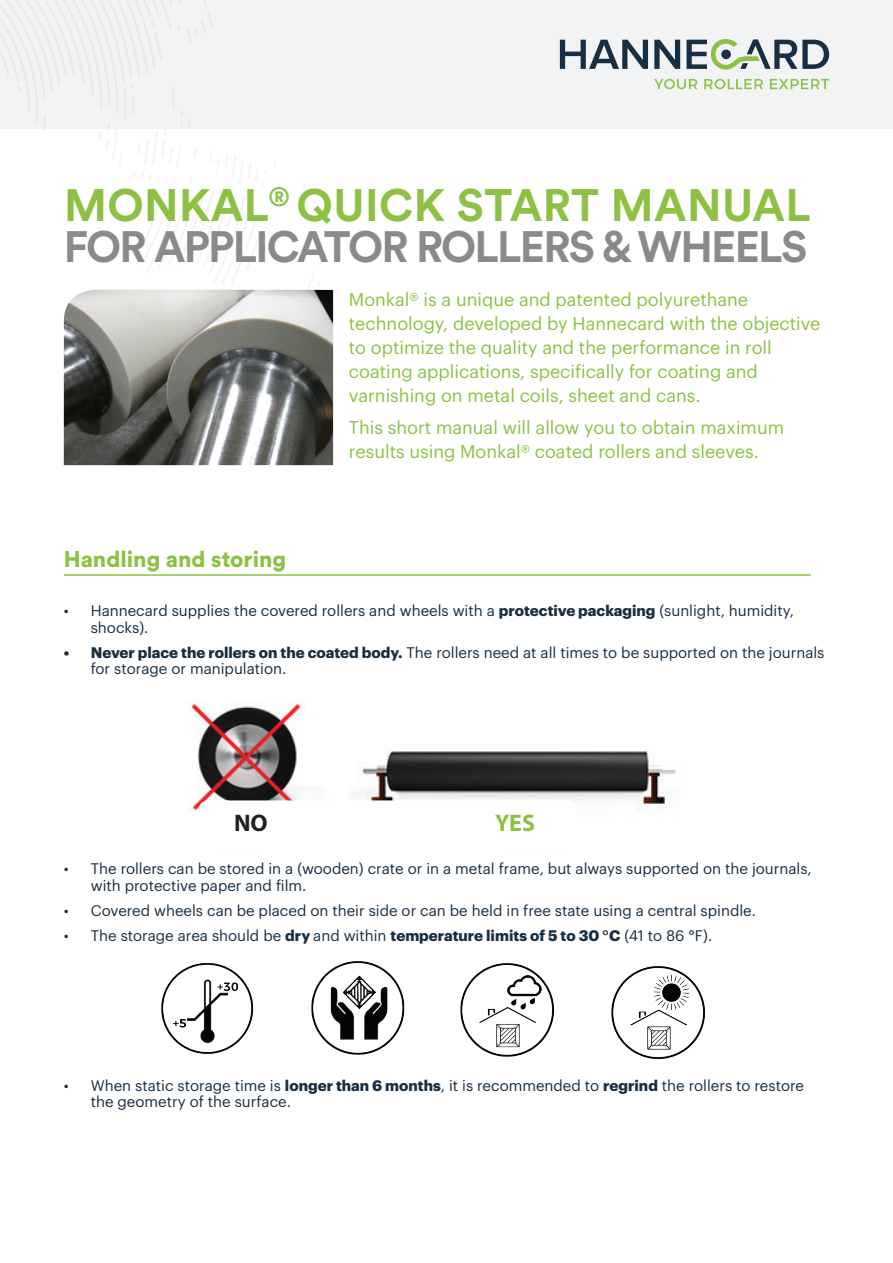
<style>
.page{position:relative;width:893px;height:1263px;background:#fff}
.page>*{position:absolute;margin:0;border:0;box-sizing:border-box;transform-origin:0 0}
.t1{font:700 45px "Circular Std";letter-spacing:.01em;color:#8cc144}
.t2{font:700 43.5px "Circular Std";letter-spacing:-.04em;color:#888a8c}
.t3{font:700 24px "Myriad Pro";color:#8cc144}
.t4{font:700 24px "Myriad Pro";color:#231f20}
.t5{font:900 22.5px "Circular Std";color:#8cc144}
.t6{font:18px/24px "Graphik";color:#8cc144}
.t7{font:15px/16.5px "Graphik";color:#182e42}
.s1{font-weight:700}
</style>
<div class="page">
<div style="left:0;top:0;width:893px;height:128px;background:#f2f3f4"></div>
<svg style="left:0;top:128px;width:321px;height:162px"></svg>
<svg style="left:560px;top:40px;width:88px;height:29px"></svg>
<svg style="left:654px;top:40px;width:26px;height:29px"></svg>
<svg style="left:686px;top:39px;width:143px;height:31px"></svg>
<svg style="left:654px;top:79px;width:175px;height:10px"></svg>
<img style="left:187px;top:702px;width:489px;height:109px">
<img style="left:64px;top:290px;width:269px;height:175px">
<img style="left:161px;top:963px;width:93px;height:91px">
<img style="left:311px;top:961px;width:94px;height:94px">
<img style="left:460px;top:963px;width:94px;height:94px">
<img style="left:611px;top:966px;width:94px;height:93px">
<hr style="left:64px;top:574px;width:747px;height:2px;background:#8cc144">
<div style="left:199px;top:800px;width:377px;height:49px;background:#fff;border-radius:9px"></div>
<h1 class="t1" style="left:64px;top:176px;width:748px">MONKAL<sup>®</sup> QUICK START MANUAL</h1>
<h2 class="t2" style="left:64px;top:219px;width:745px">FOR APPLICATOR ROLLERS &amp; WHEELS</h2>
<p class="t6" style="left:349px;top:286px;width:473px">Monkal® is a unique and patented polyurethane technology, developed by Hannecard with the objective to optimize the quality and the performance in roll coating applications, specifically for coating and varnishing on metal coils, sheet and cans.</p>
<p class="t6" style="left:349px;top:414px;width:437px">This short manual will allow you to obtain maximum results using Monkal® coated rollers and sleeves.</p>
<h3 class="t5" style="left:64px;top:544px;width:224px">Handling and storing</h3>
<p class="t7" style="left:91px;top:601px;width:705px;text-indent:-27px">• Hannecard supplies the covered rollers and wheels with a <span class="s1">protective packaging</span> (sunlight, humidity, shocks).</p>
<p class="t7" style="left:91px;top:643px;width:735px;text-indent:-27px"><span class="s1">• Never place the rollers on the coated body.</span> The rollers need at all times to be supported on the journals for storage or manipulation.</p>
<h3 class="t4" style="left:234px;top:807px;width:35px">NO</h3>
<h3 class="t3" style="left:495px;top:807px;width:41px">YES</h3>
<p class="t7" style="left:91px;top:859px;width:722px;text-indent:-27px">• The rollers can be stored in a (wooden) crate or in a metal frame, but always supported on the journals, with protective paper and film.</p>
<p class="t7" style="left:64px;top:901px;width:694px">• Covered wheels can be placed on their side or can be held in free state using a central spindle.</p>
<p class="t7" style="left:64px;top:926px;width:650px">• The storage area should be <span class="s1">dry</span> and within <span class="s1">temperature limits of 5 to 30 °C</span> (41 to 86 °F).</p>
<p class="t7" style="left:91px;top:1076px;width:715px;text-indent:-27px">• When static storage time is <span class="s1">longer than 6 months</span>, it is recommended to <span class="s1">regrind</span> the rollers to restore the geometry of the surface.</p>
</div>
